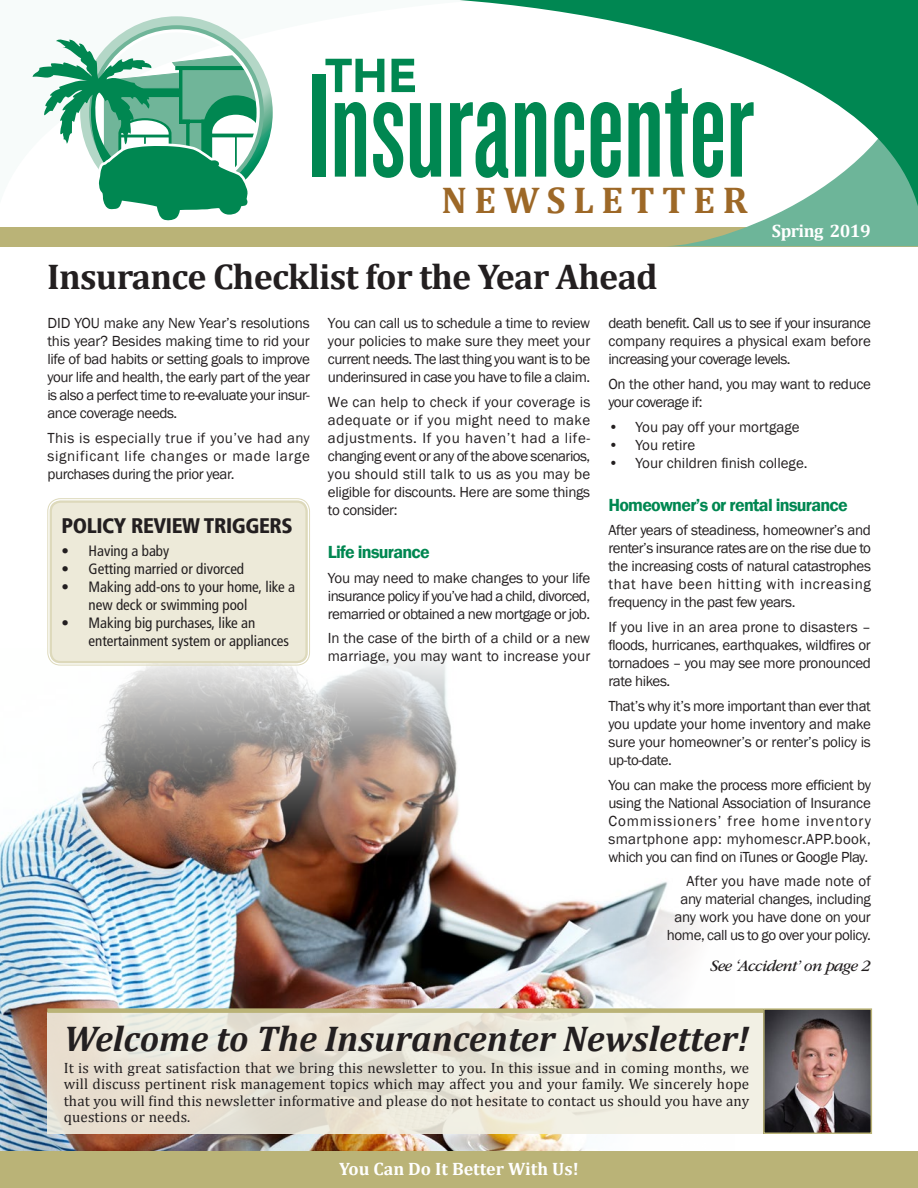
<style>
.page{position:relative;width:918px;height:1188px;background:#fff}
.page>*{position:absolute;margin:0;border:0;box-sizing:border-box;transform-origin:0 0}
.t1{font:700 37.5px "Cambria";letter-spacing:.2em;color:#9d6827}
.t2{font:italic 700 36px "Cambria";color:#231f20}
.t3{font:700 36px "Cambria";letter-spacing:-.02em;color:#231f20}
.t4{font:900 condensed 21px "Frutiger LT";letter-spacing:-.02em;color:#231f20}
.t5{font:600 18px "Franklin Gothic";letter-spacing:-.04em;color:#008751}
.t6{font:700 18px "Cambria";color:#fff}
.t7{font:700 18px "Cambria";letter-spacing:-.03em;color:#fff}
.t8{font:italic 16.5px "ITC Garamond Std";letter-spacing:-.04em;color:#231f20}
.t9{font:15px/18px "Franklin Gothic";letter-spacing:-.025em;color:#231f20;text-align:justify}
.t10{font:15px/16.5px "Cambria";letter-spacing:.01em;color:#231f20;text-align:justify}
.t11{font:condensed 15px/18px "Frutiger LT";letter-spacing:-.005em;color:#231f20}
.t12{font:15px/18px "Franklin Gothic";letter-spacing:-.005em;color:#231f20}
.t13{font:15px "Franklin Gothic";color:#231f20}
</style>
<div class="page">
<img style="left:0;top:648px;width:699px;height:503px">
<svg style="left:47px;top:1013px;width:716px;height:121px;background:#ebe7da"></svg>
<svg style="left:0;top:58px;width:356px;height:188px"></svg>
<svg style="left:356px;top:0;width:562px;height:246px"></svg>
<div style="left:312px;top:75px;width:13px;height:102px;background:#008751"></div>
<svg style="left:335px;top:102px;width:31px;height:75px"></svg>
<svg style="left:373px;top:102px;width:30px;height:76px"></svg>
<svg style="left:410px;top:103px;width:31px;height:75px"></svg>
<svg style="left:450px;top:102px;width:58px;height:76px"></svg>
<svg style="left:515px;top:102px;width:31px;height:75px"></svg>
<svg style="left:554px;top:102px;width:30px;height:76px"></svg>
<svg style="left:591px;top:102px;width:30px;height:76px"></svg>
<svg style="left:628px;top:88px;width:95px;height:90px"></svg>
<svg style="left:731px;top:102px;width:23px;height:75px"></svg>
<svg style="left:325px;top:59px;width:59px;height:33px"></svg>
<svg style="left:392px;top:59px;width:23px;height:33px"></svg>
<svg style="left:33px;top:16px;width:240px;height:212px"></svg>
<div style="left:0;top:1151px;width:918px;height:37px;background:#bab377"></div>
<div style="left:47px;top:1008px;width:716px;height:5px;background:#bab377"></div>
<img style="left:765px;top:1010px;width:105px;height:122px">
<div style="left:763px;top:1008px;width:109px;height:126px;border:1px solid #bab377"></div>
<div style="left:50px;top:501px;width:258px;height:162px;background:#edead9;border-radius:11px"></div>
<div style="left:47px;top:498px;width:263px;height:167px;border:1px solid #ddd9bb;border-radius:13px"></div>
<div style="left:50px;top:501px;width:258px;height:162px;border:2px solid #ddd9bb;border-radius:10px"></div>
<h1 class="t1" style="left:441px;top:173px;width:308px">NEWSLETTER</h1>
<p class="t7" style="left:772px;top:218px;width:100px">Spring 2019</p>
<h2 class="t3" style="left:47px;top:252px;width:612px">Insurance Checklist for the Year Ahead</h2>
<p class="t9" style="left:328px;top:315px;width:264px">You can call us to schedule a time to review your policies to make sure they meet your current needs. The last thing you want is to be underinsured in case you have to file a claim.</p>
<p class="t9" style="left:328px;top:394px;width:264px">We can help to check if your coverage is adequate or if you might need to make adjustments. If you haven’t had a life&shy;changing event or any of the above scenarios, you should still talk to us as you may be eligible for discounts. Here are some things to consider:</p>
<p class="t5" style="left:328px;top:541px;width:103px">Life insurance</p>
<p class="t9" style="left:328px;top:569px;width:264px">You may need to make changes to your life insurance policy if you’ve had a child, divorced, remarried or obtained a new mortgage or job.</p>
<p class="t12" style="left:328px;top:630px;width:264px">In the case of the birth of a child or a new marriage, you may want to increase your</p>
<p class="t9" style="left:608px;top:315px;width:264px">death benefit. Call us to see if your insurance company requires a physical exam before increasing your coverage levels.</p>
<p class="t9" style="left:608px;top:376px;width:264px">On the other hand, you may want to reduce your coverage if:</p>
<p class="t13" style="left:608px;top:418px;width:193px">• You pay off your mortgage</p>
<p class="t13" style="left:608px;top:436px;width:88px">• You retire</p>
<p class="t13" style="left:608px;top:454px;width:201px">• Your children finish college.</p>
<p class="t5" style="left:608px;top:494px;width:241px">Homeowner’s or rental insurance</p>
<p class="t9" style="left:608px;top:522px;width:264px">After years of steadiness, homeowner’s and renter’s insurance rates are on the rise due to the increasing costs of natural catastrophes that have been hitting with increasing frequency in the past few years.</p>
<p class="t9" style="left:608px;top:619px;width:264px">If you live in an area prone to disasters – floods, hurricanes, earthquakes, wildfires or tornadoes – you may see more pronounced rate hikes.</p>
<p class="t9" style="left:608px;top:697px;width:264px">That’s why it’s more important than ever that you update your home inventory and make sure your homeowner’s or renter’s policy is up-to-date.</p>
<p class="t9" style="left:608px;top:776px;width:264px">You can make the process more efficient by using the National Association of Insurance Commissioners’ free home inventory smartphone app: myhomescr.APP.book, which you can find on iTunes or Google Play.</p>
<p class="t9" style="left:667px;top:873px;width:206px;text-align:right">After you have made note of any material changes, including any work you have done on your home, call us to go over your policy.</p>
<p class="t8" style="left:710px;top:956px;width:162px">See ‘Accident’ on page 2</p>
<p class="t9" style="left:47px;top:315px;width:264px">DID YOU make any New Year’s resolutions this year? Besides making time to rid your life of bad habits or setting goals to improve your life and health, the early part of the year is also a perfect time to re-evaluate your insur&shy;ance coverage needs.</p>
<p class="t9" style="left:47px;top:430px;width:264px">This is especially true if you’ve had any significant life changes or made large purchases during the prior year.</p>
<h3 class="t4" style="left:62px;top:513px;width:233px">POLICY REVIEW TRIGGERS</h3>
<p class="t11" style="left:62px;top:542px;width:109px">• Having a baby</p>
<p class="t11" style="left:62px;top:560px;width:184px">• Getting married or divorced</p>
<p class="t11" style="left:89px;top:578px;width:208px;text-indent:-27px">• Making add-ons to your home, like a new deck or swimming pool</p>
<p class="t11" style="left:89px;top:614px;width:202px;text-indent:-27px">• Making big purchases, like an entertainment system or appliances</p>
<h2 class="t2" style="left:64px;top:1013px;width:687px">Welcome to The Insurancenter Newsletter!</h2>
<p class="t10" style="left:64px;top:1059px;width:687px">It is with great satisfaction that we bring this newsletter to you. In this issue and in coming months, we will discuss pertinent risk management topics which may affect you and your family. We sincerely hope that you will find this newsletter informative and please do not hesitate to contact us should you have any questions or needs.</p>
<p class="t6" style="left:339px;top:1156px;width:241px">You Can Do It Better With Us!</p>
</div>
